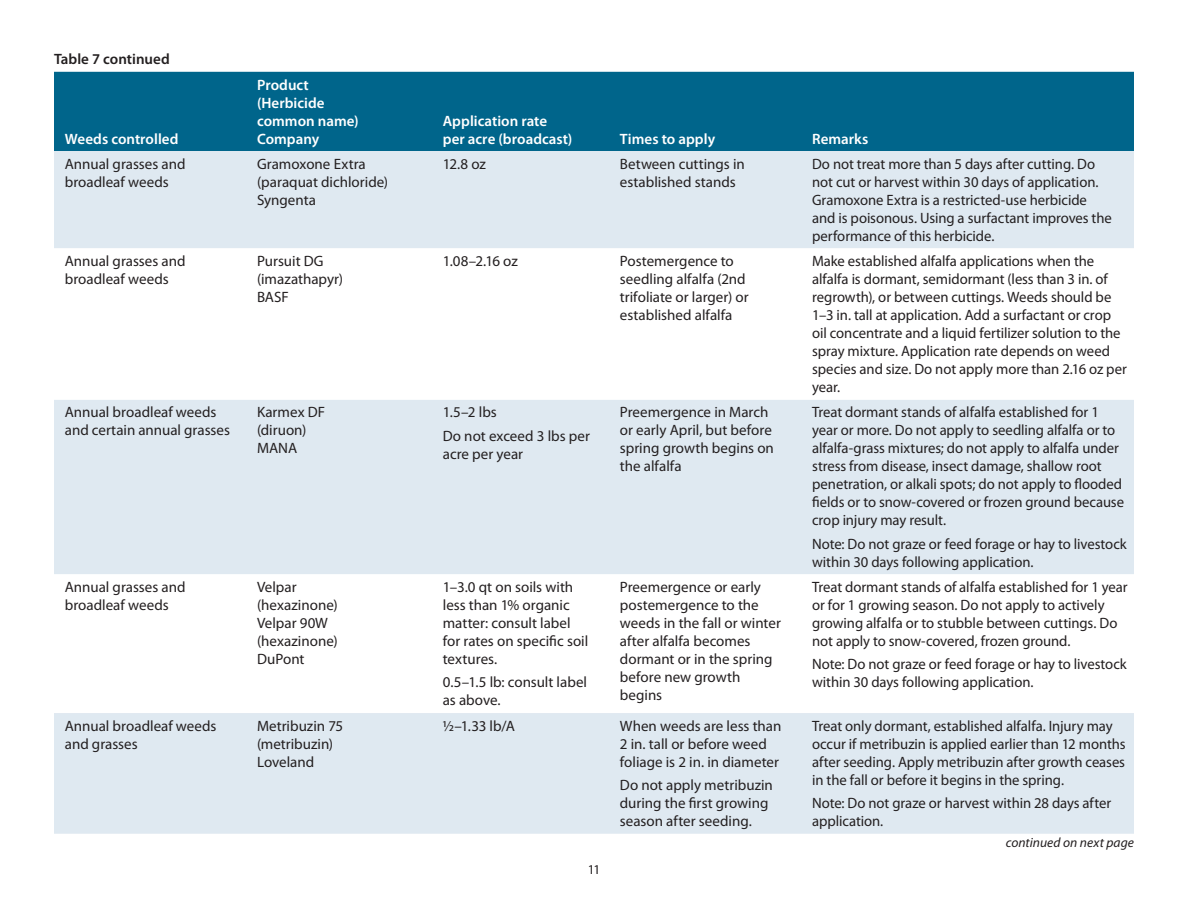
<style>
.page{position:relative;width:1188px;height:918px;background:#fff}
.page>*{position:absolute;margin:0;border:0;box-sizing:border-box;transform-origin:0 0}
.table_body{font:15px/18px "Myriad Pro";letter-spacing:-.005em;color:#231f20}
.table_body-2{font:600 15px/18px "Myriad Pro";color:#fff}
.table_body-3{font:600 15px "Myriad Pro";color:#231f20}
.t1{font:italic 13.5px "Myriad Pro";letter-spacing:.005em;color:#231f20}
.t2{font:13.5px "Myriad Pro";color:#231f20}
</style>
<div class="page">
<div style="left:54px;top:72px;width:1080px;height:79px;background:#00658b"></div>
<div style="left:54px;top:151px;width:1080px;height:683px;background:#dfe9f1"></div>
<svg style="left:54px;top:248px;width:1080px;height:465px"></svg>
<p class="table_body-3" style="left:54px;top:50px;width:117px">Table 7 continued</p>
<p class="table_body-2" style="left:65px;top:129px;width:115px">Weeds controlled</p>
<p class="table_body-2" style="left:257px;top:75px;width:103px">Product (Herbicide common name)<br>Company</p>
<p class="table_body" style="left:65px;top:155px;width:122px">Annual grasses and broadleaf weeds</p>
<p class="table_body" style="left:257px;top:155px;width:110px">Gramoxone Extra</p>
<p class="table_body" style="left:257px;top:173px;width:133px">(paraquat dichloride)</p>
<p class="table_body" style="left:257px;top:191px;width:60px">Syngenta</p>
<p class="table_body" style="left:65px;top:252px;width:122px">Annual grasses and broadleaf weeds</p>
<p class="table_body" style="left:257px;top:252px;width:68px">Pursuit DG</p>
<p class="table_body" style="left:257px;top:270px;width:88px">(imazathapyr)</p>
<p class="table_body" style="left:257px;top:288px;width:33px">BASF</p>
<p class="table_body" style="left:65px;top:403px;width:167px">Annual broadleaf weeds and certain annual grasses</p>
<p class="table_body" style="left:257px;top:403px;width:70px">Karmex DF</p>
<p class="table_body" style="left:257px;top:421px;width:51px">(diruon)</p>
<p class="table_body" style="left:257px;top:439px;width:42px">MANA</p>
<p class="table_body" style="left:65px;top:578px;width:122px">Annual grasses and broadleaf weeds</p>
<p class="table_body" style="left:257px;top:578px;width:41px">Velpar</p>
<p class="table_body" style="left:257px;top:596px;width:82px">(hexazinone)</p>
<p class="table_body" style="left:257px;top:614px;width:72px">Velpar 90W</p>
<p class="table_body" style="left:257px;top:632px;width:82px">(hexazinone)</p>
<p class="table_body" style="left:257px;top:650px;width:49px">DuPont</p>
<p class="table_body" style="left:65px;top:717px;width:153px">Annual broadleaf weeds and grasses</p>
<p class="table_body" style="left:257px;top:717px;width:88px">Metribuzin 75</p>
<p class="table_body" style="left:257px;top:735px;width:78px">(metribuzin)</p>
<p class="table_body" style="left:257px;top:753px;width:59px">Loveland</p>
<p class="table_body-2" style="left:443px;top:111px;width:131px">Application rate per acre (broadcast)</p>
<p class="table_body-2" style="left:620px;top:129px;width:97px">Times to apply</p>
<p class="table_body-2" style="left:812px;top:129px;width:58px">Remarks</p>
<p class="table_body" style="left:443px;top:155px;width:45px">12.8 oz</p>
<p class="table_body" style="left:620px;top:155px;width:126px">Between cuttings in established stands</p>
<p class="table_body" style="left:812px;top:155px;width:301px">Do not treat more than 5 days after cutting. Do not cut or harvest within 30 days of application.<br>Gramoxone Extra is a restricted-use herbicide and is poisonous. Using a surfactant improves the performance of this herbicide.</p>
<p class="table_body" style="left:443px;top:252px;width:77px">1.08–2.16 oz</p>
<p class="table_body" style="left:620px;top:252px;width:130px">Postemergence to seedling alfalfa (2nd trifoliate or larger) or established alfalfa</p>
<p class="table_body" style="left:812px;top:252px;width:316px">Make established alfalfa applications when the alfalfa is dormant, semidormant (less than 3 in. of regrowth), or between cuttings. Weeds should be 1–3 in. tall at application. Add a surfactant or crop oil concentrate and a liquid fertilizer solution to the spray mixture. Application rate depends on weed species and size. Do not apply more than 2.16 oz per year.</p>
<p class="table_body" style="left:443px;top:403px;width:55px">1.5–2 lbs</p>
<p class="table_body" style="left:443px;top:427px;width:149px">Do not exceed 3 lbs per acre per year</p>
<p class="table_body" style="left:443px;top:578px;width:147px">1–3.0 qt on soils with less than 1% organic matter: consult label for rates on specific soil textures.</p>
<p class="table_body" style="left:443px;top:673px;width:146px">0.5–1.5 lb: consult label as above.</p>
<p class="table_body" style="left:620px;top:403px;width:156px">Preemergence in March or early April, but before spring growth begins on the alfalfa</p>
<p class="table_body" style="left:812px;top:403px;width:314px">Treat dormant stands of alfalfa established for 1 year or more. Do not apply to seedling alfalfa or to alfalfa-grass mixtures; do not apply to alfalfa under stress from disease, insect damage, shallow root penetration, or alkali spots; do not apply to flooded fields or to snow-covered or frozen ground because crop injury may result.</p>
<p class="table_body" style="left:812px;top:535px;width:316px">Note: Do not graze or feed forage or hay to livestock within 30 days following application.</p>
<p class="table_body" style="left:620px;top:578px;width:162px">Preemergence or early postemergence to the weeds in the fall or winter after alfalfa becomes dormant or in the spring before new growth begins</p>
<p class="table_body" style="left:812px;top:578px;width:317px">Treat dormant stands of alfalfa established for 1 year or for 1 growing season. Do not apply to actively growing alfalfa or to stubble between cuttings. Do not apply to snow-covered, frozen ground.</p>
<p class="table_body" style="left:812px;top:655px;width:316px">Note: Do not graze or feed forage or hay to livestock within 30 days following application.</p>
<p class="table_body" style="left:443px;top:717px;width:74px">½–1.33 lb/A</p>
<p class="table_body" style="left:620px;top:717px;width:163px">When weeds are less than<br>2 in. tall or before weed foliage is 2 in. in diameter</p>
<p class="table_body" style="left:620px;top:776px;width:154px">Do not apply metribuzin during the first growing season after seeding.</p>
<p class="t2" style="left:588px;top:861px;width:14px">11</p>
<p class="table_body" style="left:812px;top:717px;width:315px">Treat only dormant, established alfalfa. Injury may occur if metribuzin is applied earlier than 12 months after seeding. Apply metribuzin after growth ceases in the fall or before it begins in the spring.</p>
<p class="table_body" style="left:812px;top:794px;width:300px">Note: Do not graze or harvest within 28 days after application.</p>
<p class="t1" style="left:1006px;top:834px;width:130px">continued on next page</p>
</div>
